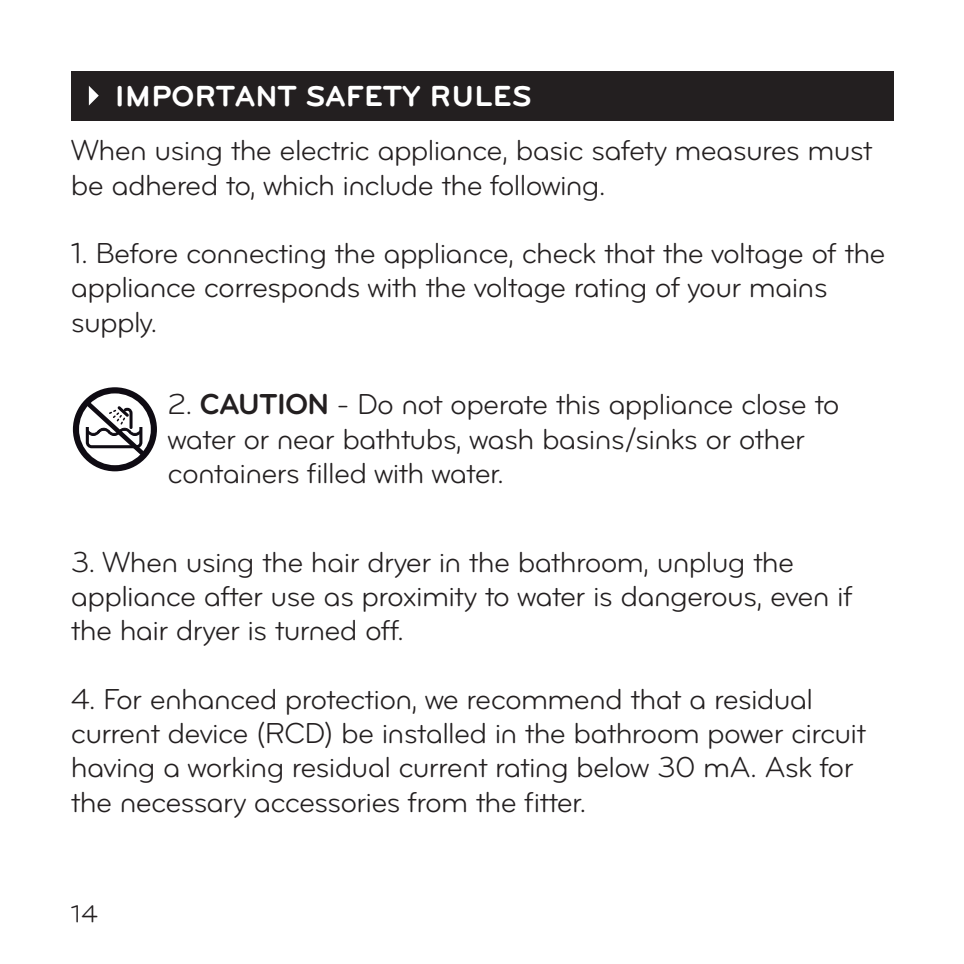
<style>
.page{position:relative;width:964px;height:964px;background:#fff}
.page>*{position:absolute;margin:0;border:0;box-sizing:border-box;transform-origin:0 0}
.t1{font:30px/34.2px "Bryant Regular Alternate";letter-spacing:-.025em;color:#231f20}
.t2{font:700 30px "Bryant";color:#fff}
.t3{font:25px "Bryant";color:#231f20}
.s1{font-family:"Bryant Bold Alternate"}
</style>
<div class="page">
<div style="left:71px;top:71px;width:822px;height:49px;background:#231f20"></div>
<svg style="left:89px;top:86px;width:10px;height:20px"></svg>
<svg style="left:73px;top:387px;width:84px;height:84px"></svg>
<p class="t2" style="left:115px;top:79px;width:418px">IMPORTANT SAFETY RULES</p>
<p class="t1" style="left:71px;top:134px;width:803px">When using the electric appliance, basic safety measures must be adhered to, which include the following.</p>
<p class="t1" style="left:71px;top:237px;width:816px">1. Before connecting the appliance, check that the voltage of the appliance corresponds with the voltage rating of your mains supply.</p>
<p class="t1" style="left:168px;top:388px;width:673px">2. <span class="s1">CAUTION</span> - Do not operate this appliance close to water or near bathtubs, wash basins/sinks or other containers filled with water.</p>
<p class="t1" style="left:71px;top:545px;width:783px">3. When using the hair dryer in the bathroom, unplug the appliance after use as proximity to water is dangerous, even if the hair dryer is turned off.</p>
<p class="t1" style="left:71px;top:682px;width:797px">4. For enhanced protection, we recommend that a residual current device (RCD) be installed in the bathroom power circuit having a working residual current rating below 30 mA. Ask for the necessary accessories from the fitter.</p>
<p class="t3" style="left:71px;top:900px;width:29px">14</p>
</div>
